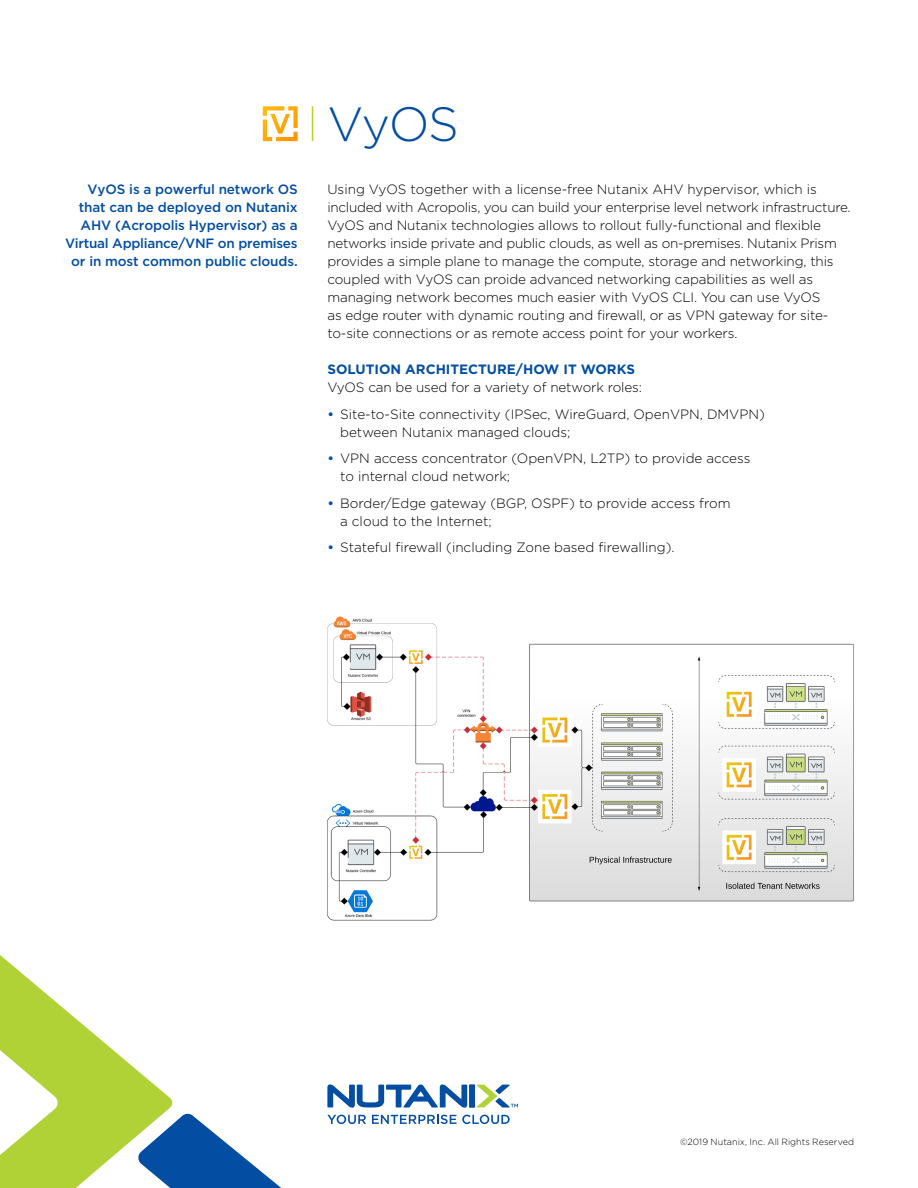
<style>
.page{position:relative;width:918px;height:1188px;background:#fff}
.page>*{position:absolute;margin:0;border:0;box-sizing:border-box;transform-origin:0 0}
.t1{font:300 48px "Gotham";color:#034ea2}
.t2{font:300 13.5px/18px "Gotham";letter-spacing:-.01em;color:#000}
.t3{font:500 13.5px/18px "Gotham";letter-spacing:-.01em;color:#034ea2;text-align:right}
.t4{font:700 13.5px "Gotham";color:#034ea2}
.t5{font:300 9px "Gotham";letter-spacing:.005em;color:#000}
.s1{font-weight:500;color:#034ea2}
</style>
<div class="page">
<svg style="left:477px;top:1085px;width:41px;height:22px"></svg>
<div style="left:469px;top:1085px;width:6px;height:22px;background:#034ea2"></div>
<svg style="left:327px;top:1084px;width:140px;height:24px"></svg>
<svg style="left:327px;top:1115px;width:39px;height:9px"></svg>
<svg style="left:372px;top:1115px;width:138px;height:9px"></svg>
<svg style="left:0;top:955px;width:281px;height:233px"></svg>
<hr style="left:312px;top:106px;width:1px;height:35px;background:#b0d236">
<svg style="left:263px;top:106px;width:35px;height:35px"></svg>
<img style="left:327px;top:616px;width:527px;height:305px">
<p class="t3" style="left:65px;top:180px;width:234px">VyOS is a powerful network OS that can be deployed on Nutanix<br>AHV (Acropolis Hypervisor) as a<br>Virtual Appliance/VNF on premises or in most common public clouds.</p>
<h1 class="t1" style="left:327px;top:93px;width:133px">VyOS</h1>
<p class="t2" style="left:327px;top:180px;width:525px">Using VyOS together with a license-free Nutanix AHV hypervisor, which is included with Acropolis, you can build your enterprise level network infrastructure.<br>VyOS and Nutanix technologies allows to rollout fully-functional and flexible networks inside private and public clouds, as well as on-premises. Nutanix Prism provides a simple plane to manage the compute, storage and networking, this coupled with VyOS can proide advanced networking capabilities as well as managing network becomes much easier with VyOS CLI. You can use VyOS<br>as edge router with dynamic routing and firewall, or as VPN gateway for site&shy;to-site connections or as remote access point for your workers.</p>
<p class="t4" style="left:327px;top:361px;width:309px">SOLUTION ARCHITECTURE/HOW IT WORKS</p>
<p class="t2" style="left:327px;top:378px;width:316px">VyOS can be used for a variety of network roles:</p>
<p class="t2" style="left:340px;top:405px;width:426px;text-indent:-13px"><span class="s1">•</span> Site-to-Site connectivity (IPSec, WireGuard, OpenVPN, DMVPN) between Nutanix managed clouds;</p>
<p class="t2" style="left:340px;top:449px;width:412px;text-indent:-13px"><span class="s1">•</span> VPN access concentrator (OpenVPN, L2TP) to provide access to internal cloud network;</p>
<p class="t2" style="left:340px;top:494px;width:392px;text-indent:-13px"><span class="s1">•</span> Border/Edge gateway (BGP, OSPF) to provide access from a cloud to the Internet;</p>
<p class="t2" style="left:327px;top:538px;width:349px"><span class="s1">•</span> Stateful firewall (including Zone based firewalling).</p>
<p class="t5" style="left:680px;top:1137px;width:176px">©2019 Nutanix, Inc. All Rights Reserved</p>
</div>
